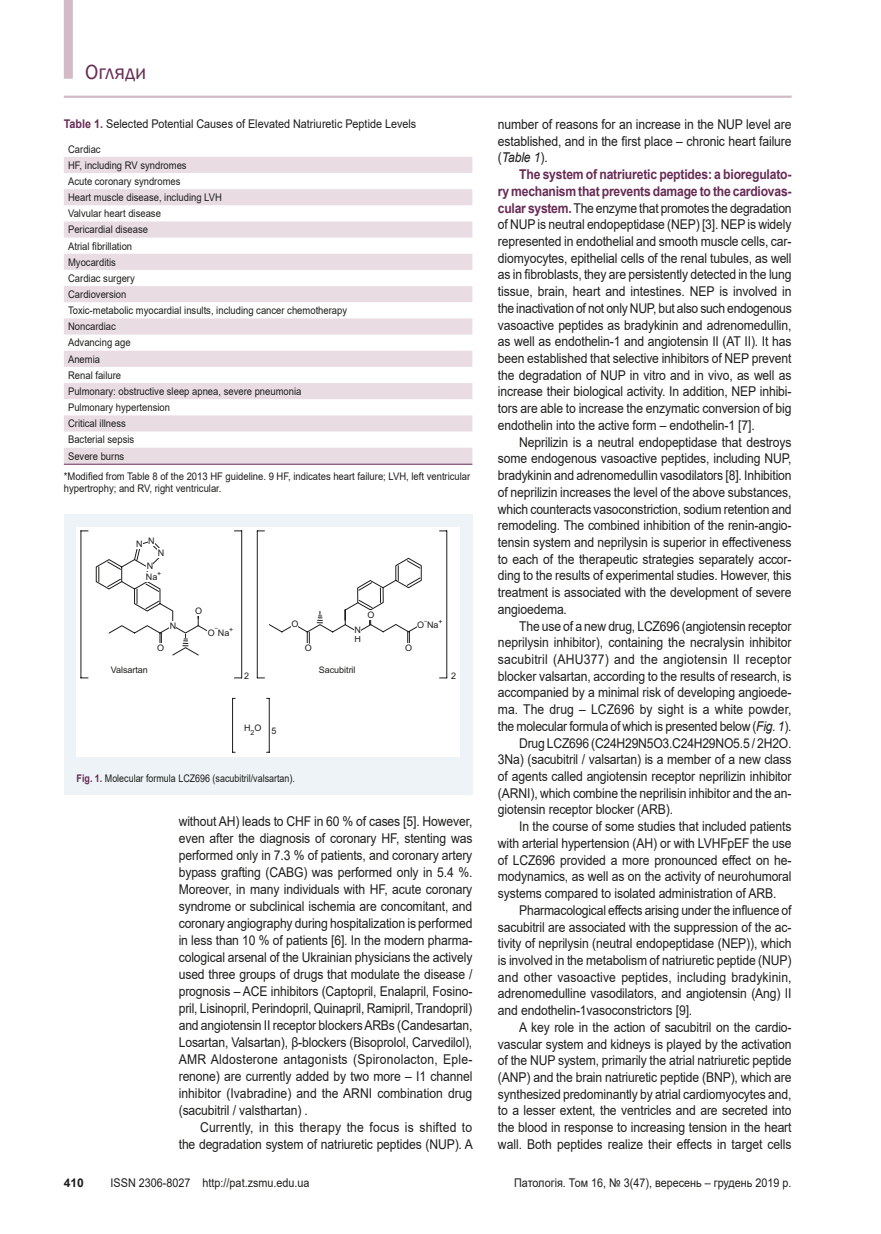
<style>
.page{position:relative;width:881px;height:1234px;background:#fff}
.page>*{position:absolute;margin:0;border:0;box-sizing:border-box;transform-origin:0 0}
.t1{font:21px "Franklin Gothic";color:#672c55}
.tecst{font:13.5px/16.6px "Arial";letter-spacing:-.01em;color:#1d1d1b;text-align:justify;scale:.9 1}
.таблица_назва{font:12px "Arial";color:#1d1d1b;scale:.9 1}
.t2{font:700 12px "Arial";color:#1d1d1b}
.таблица_тело_влево{font:10.5px/12px "Arial";color:#1d1d1b;scale:.9 1}
.примечание{font:10.5px "Arial";color:#1d1d1b;scale:.85 1}
.t3{font:9px/10.6px "Arial";letter-spacing:-.005em;color:#1d1d1b}
.t4{font:7.05px "Arial";color:#1d1d1b;scale:.8 1}
.s1{font-weight:700;color:#672c55}
.s2{font-style:italic}
</style>
<div class="page">
<hr style="left:64px;top:96px;width:727px;height:2px;background:#d2bac6">
<svg style="left:64px;top:157px;width:408px;height:307px;fill:#eadfe4"></svg>
<hr style="left:64px;top:464px;width:408px;height:1px;background:#672c55">
<div style="left:64px;top:513px;width:408px;height:281px;background:#edf3f6"></div>
<div style="left:77px;top:526px;width:382px;height:230px;background:#fff"></div>
<svg style="left:95px;top:541px;width:112px;height:115px"></svg>
<hr style="left:80px;top:530px;width:1px;height:147px;background:#1d1d1b">
<hr style="left:241px;top:530px;width:1px;height:147px;background:#1d1d1b">
<hr style="left:257px;top:530px;width:1px;height:147px;background:#1d1d1b">
<hr style="left:446px;top:530px;width:1px;height:147px;background:#1d1d1b">
<hr style="left:232px;top:698px;width:1px;height:54px;background:#1d1d1b">
<hr style="left:269px;top:698px;width:1px;height:54px;background:#1d1d1b">
<svg style="left:268px;top:557px;width:154px;height:87px"></svg>
<div style="left:405px;top:643px;width:6px;height:9px;background:#fff"></div>
<div style="left:417px;top:620px;width:6px;height:10px;background:#fff"></div>
<div style="left:64px;top:0;width:9px;height:79px;background:#d2bac6"></div>
<h1 class="t1" style="left:85px;top:58px;width:63px">Огляди</h1>
<p class="таблица_назва" style="left:64px;top:115px;width:393px"><span class="s1">Table 1.</span> Selected Potential Causes of Elevated Natriuretic Peptide Levels</p>
<p class="таблица_тело_влево" style="left:68px;top:143px;width:38px">Cardiac</p>
<p class="таблица_тело_влево" style="left:68px;top:159px;width:133px">HF, including RV syndromes</p>
<p class="таблица_тело_влево" style="left:68px;top:175px;width:126px">Acute coronary syndromes</p>
<p class="таблица_тело_влево" style="left:68px;top:191px;width:172px">Heart muscle disease, including LVH</p>
<p class="таблица_тело_влево" style="left:68px;top:207px;width:105px">Valvular heart disease</p>
<p class="таблица_тело_влево" style="left:68px;top:223px;width:90px">Pericardial disease</p>
<p class="таблица_тело_влево" style="left:68px;top:240px;width:73px">Atrial fibrillation</p>
<p class="таблица_тело_влево" style="left:68px;top:256px;width:55px">Myocarditis</p>
<p class="таблица_тело_влево" style="left:68px;top:272px;width:76px">Cardiac surgery</p>
<p class="таблица_тело_влево" style="left:68px;top:288px;width:66px">Cardioversion</p>
<p class="таблица_тело_влево" style="left:68px;top:304px;width:311px">Toxic-metabolic myocardial insults, including cancer chemotherapy</p>
<p class="таблица_тело_влево" style="left:68px;top:320px;width:55px">Noncardiac</p>
<p class="таблица_тело_влево" style="left:68px;top:336px;width:71px">Advancing age</p>
<p class="таблица_тело_влево" style="left:68px;top:353px;width:37px">Anemia</p>
<p class="таблица_тело_влево" style="left:68px;top:369px;width:60px">Renal failure</p>
<p class="таблица_тело_влево" style="left:68px;top:385px;width:261px">Pulmonary: obstructive sleep apnea, severe pneumonia</p>
<p class="таблица_тело_влево" style="left:68px;top:401px;width:115px">Pulmonary hypertension</p>
<p class="таблица_тело_влево" style="left:68px;top:417px;width:66px">Critical illness</p>
<p class="таблица_тело_влево" style="left:68px;top:433px;width:75px">Bacterial sepsis</p>
<p class="таблица_тело_влево" style="left:68px;top:450px;width:64px">Severe burns</p>
<p class="таблица_тело_влево" style="left:64px;top:470px;width:453px">*Modified from Table 8 of the 2013 HF guideline. 9 HF, indicates heart failure; LVH, left ventricular hypertrophy; and RV, right ventricular.</p>
<p class="t3" style="left:136px;top:536px;width:20px">N N</p>
<p class="t3" style="left:158px;top:547px;width:8px">N</p>
<p class="t3" style="left:146px;top:560px;width:17px">N<br>Na<sup>+</sup></p>
<p class="t3" style="left:195px;top:605px;width:9px">O</p>
<p class="t3" style="left:367px;top:609px;width:9px">O</p>
<p class="t3" style="left:170px;top:620px;width:8px">N</p>
<p class="t3" style="left:208px;top:627px;width:27px">O Na<sup>+</sup></p>
<p class="t4" style="left:215px;top:623px;width:5px">–</p>
<p class="t3" style="left:291px;top:618px;width:9px">O</p>
<p class="t3" style="left:354px;top:624px;width:8px">N</p>
<p class="t3" style="left:354px;top:633px;width:8px">H</p>
<p class="t3" style="left:157px;top:642px;width:9px">O</p>
<p class="t3" style="left:305px;top:642px;width:9px">O</p>
<p class="t3" style="left:111px;top:664px;width:38px">Valsartan</p>
<p class="t3" style="left:244px;top:670px;width:7px">2</p>
<p class="t3" style="left:319px;top:664px;width:38px">Sacubitril</p>
<p class="t3" style="left:244px;top:722px;width:34px">H<sub>2</sub>O 5</p>
<p class="примечание" style="left:77px;top:770px;width:258px"><span class="s1">Fig. 1.</span> Molecular formula LCZ696 (sacubitril/valsartan).</p>
<p class="t3" style="left:417px;top:619px;width:27px">O Na<sup>+</sup></p>
<p class="t3" style="left:405px;top:642px;width:9px">O</p>
<p class="t3" style="left:451px;top:670px;width:7px">2</p>
<p class="tecst" style="left:179px;top:812px;width:328px">without AH) leads to CHF in 60 % of cases [5]. However, even after the diagnosis of coronary HF, stenting was performed only in 7.3 % of patients, and coronary artery bypass grafting (CABG) was performed only in 5.4 %.<br>Moreover, in many individuals with HF, acute coronary syndrome or subclinical ischemia are concomitant, and coronary angiography during hospitalization is performed in less than 10 % of patients [6]. In the modern pharma&shy;cological arsenal of the Ukrainian physicians the actively used three groups of drugs that modulate the disease / prognosis – ACE inhibitors (Captopril, Enalapril, Fosino&shy;pril, Lisinopril, Perindopril, Quinapril, Ramipril, Trandopril) and angiotensin II receptor blockers ARBs (Candesartan, Losartan, Valsartan), β-blockers (Bisoprolol, Carvedilol), AMR Aldosterone antagonists (Spironolacton, Eple&shy;renone) are currently added by two more – I1 channel inhibitor (Ivabradine) and the ARNI combination drug (sacubitril / valsthartan) .</p>
<p class="tecst" style="left:179px;top:1118px;width:328px;text-align:right">Currently, in this therapy the focus is shifted to<br>the degradation system of natriuretic peptides (NUP). A</p>
<p class="tecst" style="left:497px;top:116px;width:327px">number of reasons for an increase in the NUP level are established, and in the first place – chronic heart failure (<span class="s2">Table 1</span>).</p>
<p class="tecst" style="left:497px;top:166px;width:328px;text-indent:21px"><span class="s1">The system of natriuretic peptides: a bioregulato&shy;ry mechanism that prevents damage to the cardiovas&shy;cular system.</span> The enzyme that promotes the degradation of NUP is neutral endopeptidase (NEP) [3]. NEP is widely represented in endothelial and smooth muscle cells, car&shy;diomyocytes, epithelial cells of the renal tubules, as well as in fibroblasts, they are persistently detected in the lung tissue, brain, heart and intestines. NEP is involved in the inactivation of not only NUP, but also such endogenous vasoactive peptides as bradykinin and adrenomedullin, as well as endothelin-1 and angiotensin II (AT II). It has been established that selective inhibitors of NEP prevent the degradation of NUP in vitro and in vivo, as well as increase their biological activity. In addition, NEP inhibi&shy;tors are able to increase the enzymatic conversion of big endothelin into the active form – endothelin-1 [7].</p>
<p class="tecst" style="left:497px;top:433px;width:328px;text-indent:21px">Neprilizin is a neutral endopeptidase that destroys some endogenous vasoactive peptides, including NUP, bradykinin and adrenomedullin vasodilators [8]. Inhibition of neprilizin increases the level of the above substances, which counteracts vasoconstriction, sodium retention and remodeling. The combined inhibition of the renin-angio&shy;tensin system and neprilysin is superior in effectiveness to each of the therapeutic strategies separately accor&shy;ding to the results of experimental studies. However, this treatment is associated with the development of severe angioedema.</p>
<p class="tecst" style="left:497px;top:617px;width:327px;text-indent:21px">The use of a new drug, LCZ696 (angiotensin receptor neprilysin inhibitor), containing the necralysin inhibitor sacubitril (AHU377) and the angiotensin II receptor blocker valsartan, according to the results of research, is accompanied by a minimal risk of developing angioede&shy;ma. The drug – LCZ696 by sight is a white powder, the molecular formula of which is presented below (<span class="s2">Fig. 1</span>).</p>
<p class="tecst" style="left:497px;top:734px;width:327px;text-indent:21px">Drug LCZ696 (C24H29N5O3.C24H29NO5.5 / 2H2O.<br>3Na) (sacubitril / valsartan) is a member of a new class of agents called angiotensin receptor neprilizin inhibitor (ARNI), which combine the neprilisin inhibitor and the an&shy;giotensin receptor blocker (ARB).</p>
<p class="tecst" style="left:497px;top:817px;width:327px;text-indent:21px">In the course of some studies that included patients with arterial hypertension (AH) or with LVHFpEF the use of LCZ696 provided a more pronounced effect on he&shy;modynamics, as well as on the activity of neurohumoral systems compared to isolated administration of ARB.</p>
<p class="tecst" style="left:497px;top:901px;width:328px;text-indent:21px">Pharmacological effects arising under the influence of sacubitril are associated with the suppression of the ac&shy;tivity of neprilysin (neutral endopeptidase (NEP)), which is involved in the metabolism of natriuretic peptide (NUP) and other vasoactive peptides, including bradykinin, adrenomedulline vasodilators, and angiotensin (Ang) II and endothelin-1vasoconstrictors [9].</p>
<p class="tecst" style="left:497px;top:1018px;width:328px;text-indent:21px">A key role in the action of sacubitril on the cardio&shy;vascular system and kidneys is played by the activation of the NUP system, primarily the atrial natriuretic peptide (ANP) and the brain natriuretic peptide (BNP), which are synthesized predominantly by atrial cardiomyocytes and, to a lesser extent, the ventricles and are secreted into the blood in response to increasing tension in the heart wall. Both peptides realize their effects in target cells</p>
<p class="t2" style="left:64px;top:1174px;width:22px">410</p>
<p class="таблица_назва" style="left:111px;top:1174px;width:222px">ISSN 2306-8027 http://pat.zsmu.edu.ua</p>
<p class="таблица_назва" style="left:514px;top:1174px;width:309px">Патологія. Том 16, № 3(47), вересень – грудень 2019 р.</p>
</div>
